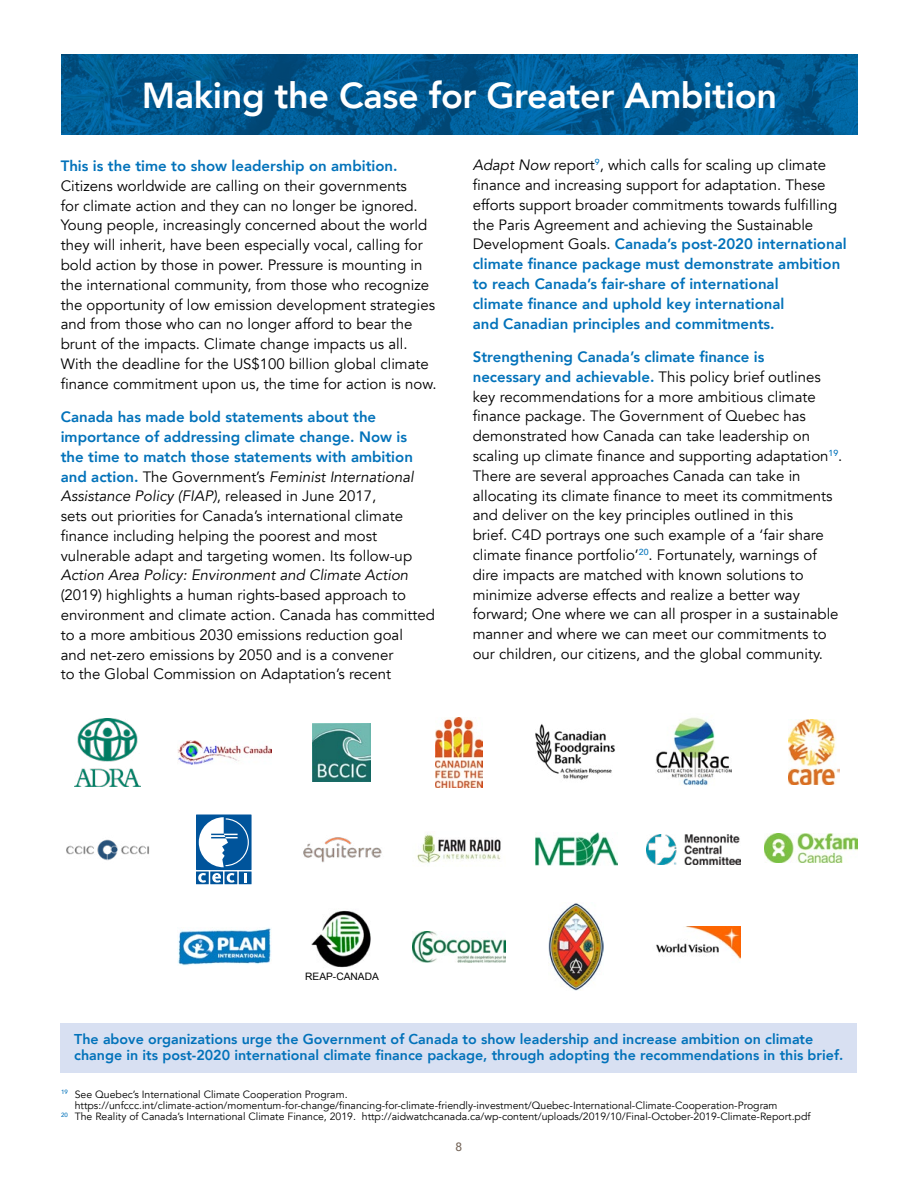
<style>
.page{position:relative;width:918px;height:1188px;background:#fff}
.page>*{position:absolute;margin:0;border:0;box-sizing:border-box;transform-origin:0 0}
.t1{font:800 36px "Avenir";letter-spacing:-.01em;color:#fff}
.t2{font:15px/19.8px "Avenir";color:#000}
.t3{font:italic 15px "Avenir";color:#000}
.t4{font:800 15px "Avenir";color:#0272ba}
.t5{font:800 14.25px/15.5px "Avenir";color:#0272ba}
.t6{font:500 12px "Avenir";color:#746559}
.t7{font:10.5px "Avenir";color:#000}
.t8{font:10.2px "Arial";color:#000}
.s1{font-weight:800;color:#0272ba}
.s2{font-style:italic}
</style>
<div class="page">
<img style="left:61px;top:54px;width:797px;height:81px">
<div style="left:61px;top:1023px;width:796px;height:50px;background:#d8e0f2"></div>
<img style="left:764px;top:834px;width:93px;height:28px">
<img style="left:656px;top:717px;width:76px;height:69px">
<img style="left:74px;top:718px;width:67px;height:68px">
<img style="left:417px;top:834px;width:84px;height:29px">
<img style="left:788px;top:720px;width:52px;height:65px">
<img style="left:178px;top:740px;width:93px;height:24px">
<img style="left:436px;top:717px;width:46px;height:70px">
<img style="left:303px;top:837px;width:79px;height:26px">
<svg style="left:196px;top:815px;width:56px;height:69px"></svg>
<img style="left:313px;top:724px;width:58px;height:57px">
<img style="left:535px;top:833px;width:82px;height:32px">
<img style="left:66px;top:839px;width:83px;height:22px">
<img style="left:535px;top:724px;width:80px;height:56px">
<img style="left:178px;top:928px;width:93px;height:37px">
<img style="left:656px;top:927px;width:84px;height:32px">
<img style="left:412px;top:932px;width:94px;height:30px">
<img style="left:311px;top:910px;width:60px;height:58px">
<img style="left:647px;top:834px;width:93px;height:30px">
<img style="left:548px;top:903px;width:56px;height:87px">
<h1 class="t1" style="left:142px;top:67px;width:637px">Making the Case for Greater Ambition</h1>
<p class="t4" style="left:61px;top:154px;width:338px">This is the time to show leadership on ambition.</p>
<p class="t2" style="left:61px;top:176px;width:377px">Citizens worldwide are calling on their governments<br>for climate action and they can no longer be ignored.<br>Young people, increasingly concerned about the world they will inherit, have been especially vocal, calling for bold action by those in power. Pressure is mounting in the international community, from those who recognize the opportunity of low emission development strategies and from those who can no longer afford to bear the brunt of the impacts. Climate change impacts us all.<br>With the deadline for the US$100 billion global climate finance commitment upon us, the time for action is now.</p>
<p class="t2" style="left:61px;top:407px;width:355px"><span class="s1">Canada has made bold statements about the importance of addressing climate change. Now is the time to match those statements with ambition and action.</span> The Government’s <span class="s2">Feminist International Assistance Policy (FIAP)</span>, released in June 2017,<br>sets out priorities for Canada’s international climate finance including helping the poorest and most vulnerable adapt and targeting women. Its follow-up</p>
<p class="t3" style="left:61px;top:566px;width:349px">Action Area Policy: Environment and Climate Action</p>
<p class="t2" style="left:61px;top:586px;width:376px">(2019) highlights a human rights-based approach to environment and climate action. Canada has committed to a more ambitious 2030 emissions reduction goal<br>and net-zero emissions by 2050 and is a convener<br>to the Global Commission on Adaptation’s recent</p>
<p class="t2" style="left:473px;top:155px;width:375px"><span class="s2">Adapt Now</span> report<sup>9</sup>, which calls for scaling up climate finance and increasing support for adaptation. These efforts support broader commitments towards fulfilling the Paris Agreement and achieving the Sustainable Development Goals. <span class="s1">Canada’s post-2020 international climate finance package must demonstrate ambition to reach Canada’s fair-share of international<br>climate finance and uphold key international<br>and Canadian principles and commitments.</span></p>
<p class="t2" style="left:473px;top:347px;width:371px"><span class="s1">Strengthening Canada’s climate finance is<br>necessary and achievable.</span> This policy brief outlines key recommendations for a more ambitious climate finance package. The Government of Quebec has demonstrated how Canada can take leadership on scaling up climate finance and supporting adaptation<sup>19</sup>.<br>There are several approaches Canada can take in allocating its climate finance to meet its commitments and deliver on the key principles outlined in this<br>brief. C4D portrays one such example of a ‘fair share climate finance portfolio’<sup>20</sup>. Fortunately, warnings of dire impacts are matched with known solutions to minimize adverse effects and realize a better way forward; One where we can all prosper in a sustainable manner and where we can meet our commitments to our children, our citizens, and the global community.</p>
<p class="t8" style="left:305px;top:970px;width:75px">REAP-CANADA</p>
<p class="t5" style="left:74px;top:1032px;width:771px">The above organizations urge the Government of Canada to show leadership and increase ambition on climate change in its post-2020 international climate finance package, through adopting the recommendations in this brief.</p>
<p class="t7" style="left:61px;top:1088px;width:288px"><sup>19</sup> See Quebec’s International Climate Cooperation Program.</p>
<p class="t7" style="left:75px;top:1099px;width:704px">https://unfccc.int/climate-action/momentum-for-change/financing-for-climate-friendly-investment/Quebec-International-Climate-Cooperation-Program</p>
<p class="t7" style="left:61px;top:1110px;width:751px"><sup>20</sup> The Reality of Canada’s International Climate Finance, 2019. http://aidwatchcanada.ca/wp-content/uploads/2019/10/Final-October-2019-Climate-Report.pdf</p>
<p class="t6" style="left:456px;top:1137px;width:8px">8</p>
</div>
